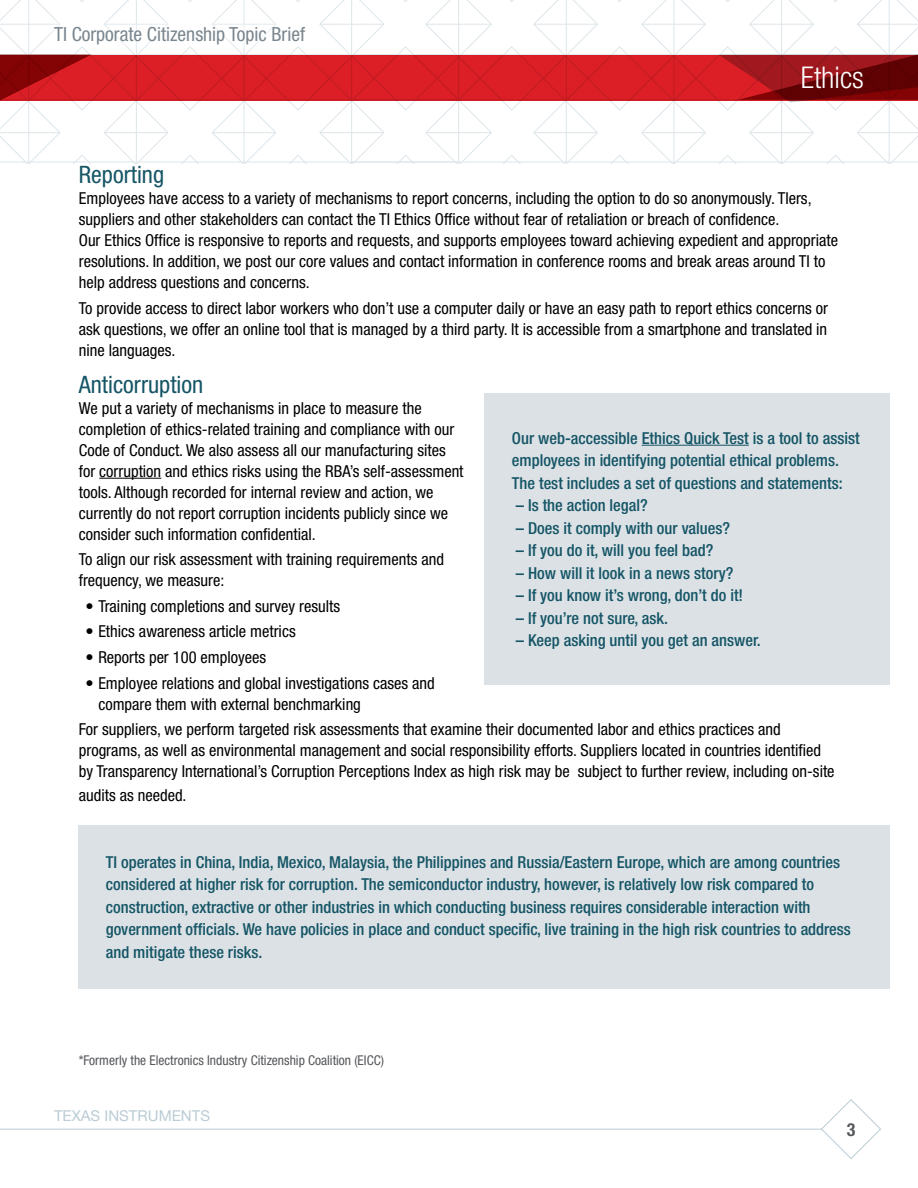
<style>
.page{position:relative;width:918px;height:1188px;background:#fff}
.page>*{position:absolute;margin:0;border:0;box-sizing:border-box;transform-origin:0 0}
.t1{font:300 condensed 30px "Helvetica Neue LT Std";color:#fff}
.t2{font:condensed 24px "Helvetica Neue LT Std";color:#155566}
.t3{font:condensed 19.5px "Helvetica Neue LT Std";color:#79858d}
.t4{font:700 condensed 18px "Helvetica Neue LT Std";color:#55575a}
.t5{font:condensed 16.5px/21px "Helvetica Neue LT Std";color:#000}
.t6{font:500 condensed 16.5px/22.5px "Helvetica Neue LT Std";color:#155566}
.t7{font:15px "Helvetica Neue LT Std";color:#bbccd5}
.t8{font:condensed 13.5px "Helvetica Neue LT Std";color:#55575a}
</style>
<div class="page">
<svg style="left:820px;top:1099px;width:61px;height:60px"></svg>
<hr style="left:0;top:1129px;width:822px;height:1px;background:#bbccd5">
<svg style="left:0;top:0;width:918px;height:163px"></svg>
<div style="left:42px;top:14px;width:275px;height:42px;background:#fff"></div>
<hr style="left:99px;top:478px;width:62px;height:1px;background:#000">
<div style="left:485px;top:393px;width:405px;height:292px;background:#dbe1e5"></div>
<hr style="left:642px;top:445px;width:107px;height:1px;background:#155566">
<div style="left:79px;top:825px;width:811px;height:163px;background:#dbe1e5"></div>
<p class="t3" style="left:54px;top:23px;width:253px">TI Corporate Citizenship Topic Brief</p>
<h1 class="t1" style="left:801px;top:60px;width:65px">Ethics</h1>
<h2 class="t2" style="left:79px;top:161px;width:87px">Reporting</h2>
<p class="t5" style="left:79px;top:188px;width:761px">Employees have access to a variety of mechanisms to report concerns, including the option to do so anonymously. TIers, suppliers and other stakeholders can contact the TI Ethics Office without fear of retaliation or breach of confidence.<br>Our Ethics Office is responsive to reports and requests, and supports employees toward achieving expedient and appropriate resolutions. In addition, we post our core values and contact information in conference rooms and break areas around TI to help address questions and concerns.</p>
<p class="t5" style="left:79px;top:297px;width:751px;text-align:justify">To provide access to direct labor workers who don’t use a computer daily or have an easy path to report ethics concerns or ask questions, we offer an online tool that is managed by a third party. It is accessible from a smartphone and translated in nine languages.</p>
<h2 class="t2" style="left:79px;top:370px;width:126px">Anticorruption</h2>
<p class="t5" style="left:79px;top:397px;width:386px">We put a variety of mechanisms in place to measure the completion of ethics-related training and compliance with our Code of Conduct. We also assess all our manufacturing sites for corruption and ethics risks using the RBA’s self-assessment tools. Although recorded for internal review and action, we currently do not report corruption incidents publicly since we consider such information confidential.</p>
<p class="t5" style="left:79px;top:549px;width:367px">To align our risk assessment with training requirements and frequency, we measure:</p>
<p class="t5" style="left:86px;top:595px;width:256px">• Training completions and survey results</p>
<p class="t5" style="left:86px;top:621px;width:212px">• Ethics awareness article metrics</p>
<p class="t5" style="left:86px;top:647px;width:182px">• Reports per 100 employees</p>
<p class="t5" style="left:98px;top:672px;width:338px;text-indent:-13px">• Employee relations and global investigations cases and compare them with external benchmarking</p>
<p class="t5" style="left:79px;top:719px;width:757px">For suppliers, we perform targeted risk assessments that examine their documented labor and ethics practices and programs, as well as environmental management and social responsibility efforts. Suppliers located in countries identified by Transparency International’s Corruption Perceptions Index as high risk may be subject to further review, including on-site</p>
<p class="t5" style="left:79px;top:785px;width:109px">audits as needed.</p>
<p class="t6" style="left:512px;top:426px;width:349px">Our web-accessible Ethics Quick Test is a tool to assist employees in identifying potential ethical problems.<br>The test includes a set of questions and statements:</p>
<p class="t6" style="left:516px;top:494px;width:133px">– Is the action legal?</p>
<p class="t6" style="left:516px;top:516px;width:216px">– Does it comply with our values?</p>
<p class="t6" style="left:516px;top:539px;width:199px">– If you do it, will you feel bad?</p>
<p class="t6" style="left:516px;top:561px;width:219px">– How will it look in a news story?</p>
<p class="t6" style="left:516px;top:584px;width:229px">– If you know it’s wrong, don’t do it!</p>
<p class="t6" style="left:516px;top:606px;width:154px">– If you’re not sure, ask.</p>
<p class="t6" style="left:516px;top:629px;width:246px">– Keep asking until you get an answer.</p>
<p class="t6" style="left:106px;top:850px;width:747px">TI operates in China, India, Mexico, Malaysia, the Philippines and Russia/Eastern Europe, which are among countries considered at higher risk for corruption. The semiconductor industry, however, is relatively low risk compared to construction, extractive or other industries in which conducting business requires considerable interaction with government officials. We have policies in place and conduct specific, live training in the high risk countries to address and mitigate these risks.</p>
<p class="t8" style="left:79px;top:1053px;width:307px">*Formerly the Electronics Industry Citizenship Coalition (EICC)</p>
<p class="t7" style="left:54px;top:1107px;width:158px">TEXAS INSTRUMENTS</p>
<p class="t4" style="left:847px;top:1118px;width:10px">3</p>
</div>
